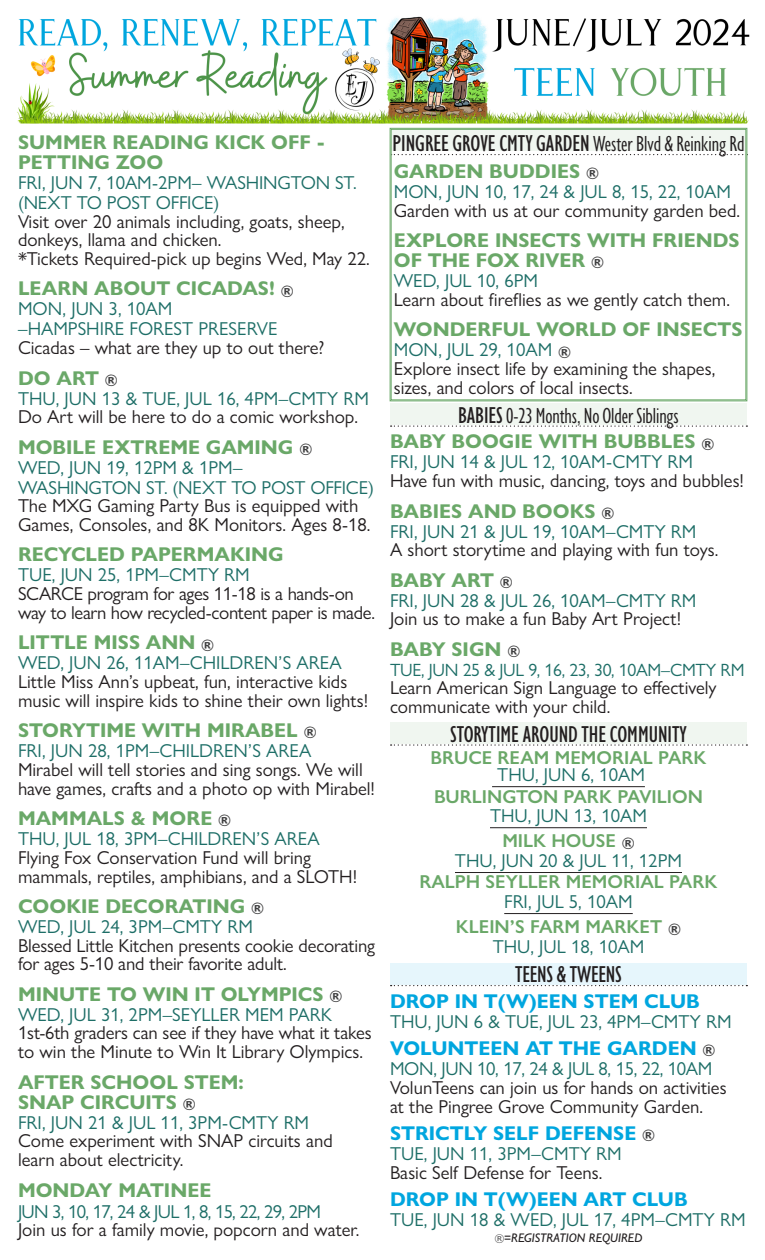
<style>
.page{position:relative;width:765px;height:1260px;background:#fff}
.page>*{position:absolute;margin:0;border:0;box-sizing:border-box;transform-origin:0 0}
.t1{font:500 condensed 23.75px "Gill Sans Nova";color:#231f20}
.t2{font:condensed 22.5px "Gill Sans Nova";letter-spacing:-.005em;color:#231f20}
.Youth_Header{font:700 20px/20px "Gill Sans Nova";color:#6aa868}
.Teen_Header_New{font:700 20px "Gill Sans Nova";color:#00a6df}
.Body{font:18.75px/18.8px "Gill Sans Nova";color:#231f20}
.Adult_Subhead{font:18.75px/20px "Gill Sans Nova";color:#1d6e67}
.Adult_Subhead-2{font:600 18.75px "Gill Sans Nova";color:#6aa868}
.Body-2{font:18.75px/18.8px "Gill Sans Nova";letter-spacing:-.02em;color:#231f20}
.Adult_Subhead-3{font:18.75px "Gill Sans Nova";letter-spacing:-.04em;color:#1d6e67}
.Adult_Subhead-4{font:18.75px "Gill Sans Nova";letter-spacing:-.02em;color:#1d6e67}
.Adult_Subhead-5{font:17.75px "Gill Sans Nova";letter-spacing:-.02em;color:#1d6e67}
.Body-3{font:italic 500 12.5px "Gill Sans Nova";color:#231f20}
.s1{font-size:16.25px;color:#3e3e3f}
.s2{font-weight:400;font-size:22.5px}
.s3{font-weight:700;font-size:16.25px;color:#3e3e3f}
.s4{font-weight:500;font-size:23.75px}
.s5{font-weight:400;color:#3e3e3f}
</style>
<div class="page">
<img style="left:17px;top:16px;width:733px;height:971px">
<div style="left:390px;top:722px;width:357px;height:22px;background:#f0f6f0"></div>
<div style="left:390px;top:403px;width:357px;height:22px;background:#f0f6f0"></div>
<div style="left:390px;top:963px;width:357px;height:22px;background:#e6f6fc"></div>
<svg style="left:391px;top:425px;width:356px;height:2px"></svg>
<svg style="left:391px;top:744px;width:356px;height:2px"></svg>
<hr style="left:492px;top:786px;width:153px;height:1px;background:#231f20">
<hr style="left:490px;top:827px;width:157px;height:1px;background:#231f20">
<hr style="left:455px;top:872px;width:227px;height:1px;background:#231f20">
<hr style="left:504px;top:913px;width:129px;height:1px;background:#231f20">
<svg style="left:391px;top:985px;width:356px;height:1px"></svg>
<svg style="left:390px;top:128px;width:357px;height:273px"></svg>
<div style="left:391px;top:129px;width:355px;height:271px;border:1px solid #6aa868"></div>
<p class="Youth_Header" style="left:18px;top:132px;width:309px">SUMMER READING KICK OFF -<br>PETTING ZOO</p>
<p class="Adult_Subhead" style="left:18px;top:172px;width:340px">FRI, JUN 7, 10AM-2PM– WASHINGTON ST. (NEXT TO POST OFFICE)</p>
<p class="Body" style="left:18px;top:212px;width:353px">Visit over 20 animals including, goats, sheep, donkeys, llama and chicken.<br>*Tickets Required-pick up begins Wed, May 22.</p>
<p class="Youth_Header" style="left:18px;top:279px;width:277px">LEARN ABOUT CICADAS! <span class="s1">®</span></p>
<p class="Adult_Subhead" style="left:18px;top:299px;width:156px">MON, JUN 3, 10AM</p>
<p class="Adult_Subhead" style="left:18px;top:319px;width:261px">–HAMPSHIRE FOREST PRESERVE</p>
<p class="Body" style="left:18px;top:338px;width:308px">Cicadas – what are they up to out there?</p>
<p class="Youth_Header" style="left:18px;top:368px;width:101px">DO ART <span class="s1">®</span></p>
<p class="Adult_Subhead" style="left:18px;top:388px;width:353px">THU, JUN 13 &amp; TUE, JUL 16, 4PM–CMTY RM</p>
<p class="Body" style="left:18px;top:407px;width:342px">Do Art will be here to do a comic workshop.</p>
<p class="Youth_Header" style="left:18px;top:437px;width:296px">MOBILE EXTREME GAMING <span class="s1">®</span></p>
<p class="Adult_Subhead" style="left:18px;top:457px;width:226px">WED, JUN 19, 12PM &amp; 1PM–</p>
<p class="Adult_Subhead" style="left:18px;top:477px;width:358px">WASHINGTON ST. (NEXT TO POST OFFICE)</p>
<p class="Body" style="left:18px;top:496px;width:354px">The MXG Gaming Party Bus is equipped with<br>Games, Consoles, and 8K Monitors. Ages 8-18.</p>
<p class="Youth_Header" style="left:18px;top:545px;width:267px">RECYCLED PAPERMAKING</p>
<p class="Adult_Subhead" style="left:18px;top:565px;width:233px">TUE, JUN 25, 1PM–CMTY RM</p>
<p class="Body-2" style="left:18px;top:584px;width:359px">SCARCE program for ages 11-18 is a hands-on way to learn how recycled-content paper is made.</p>
<p class="Youth_Header" style="left:18px;top:632px;width:198px">LITTLE MISS ANN <span class="s1">®</span></p>
<p class="Adult_Subhead" style="left:18px;top:653px;width:325px">WED, JUN 26, 11AM–CHILDREN’S AREA</p>
<p class="Body" style="left:18px;top:672px;width:352px">Little Miss Ann’s upbeat, fun, interactive kids music will inspire kids to shine their own lights!</p>
<p class="Youth_Header" style="left:18px;top:720px;width:300px">STORYTIME WITH MIRABEL <span class="s1">®</span></p>
<p class="Adult_Subhead" style="left:18px;top:741px;width:295px">FRI, JUN 28, 1PM–CHILDREN’S AREA</p>
<p class="Body" style="left:18px;top:760px;width:359px">Mirabel will tell stories and sing songs. We will have games, crafts and a photo op with Mirabel!</p>
<p class="Youth_Header" style="left:18px;top:808px;width:215px">MAMMALS &amp; MORE <span class="s1">®</span></p>
<p class="Adult_Subhead" style="left:18px;top:828px;width:303px">THU, JUL 18, 3PM–CHILDREN’S AREA</p>
<p class="Body" style="left:18px;top:848px;width:341px">Flying Fox Conservation Fund will bring mammals, reptiles, amphibians, and a SLOTH!</p>
<p class="Youth_Header" style="left:18px;top:896px;width:248px">COOKIE DECORATING <span class="s1">®</span></p>
<p class="Adult_Subhead" style="left:18px;top:916px;width:237px">WED, JUL 24, 3PM–CMTY RM</p>
<p class="Body" style="left:18px;top:936px;width:359px">Blessed Little Kitchen presents cookie decorating for ages 5-10 and their favorite adult.</p>
<p class="Youth_Header" style="left:18px;top:984px;width:326px">MINUTE TO WIN IT OLYMPICS <span class="s1">®</span></p>
<p class="Adult_Subhead" style="left:18px;top:1004px;width:316px">WED, JUL 31, 2PM–SEYLLER MEM PARK</p>
<p class="Body" style="left:18px;top:1024px;width:355px">1st-6th graders can see if they have what it takes to win the Minute to Win It Library Olympics.</p>
<p class="Youth_Header" style="left:18px;top:1072px;width:227px">AFTER SCHOOL STEM:<br>SNAP CIRCUITS <span class="s1">®</span></p>
<p class="Adult_Subhead" style="left:18px;top:1112px;width:293px">FRI, JUN 21 &amp; JUL 11, 3PM-CMTY RM</p>
<p class="Body" style="left:18px;top:1131px;width:316px">Come experiment with SNAP circuits and learn about electricity.</p>
<p class="Youth_Header" style="left:18px;top:1180px;width:195px">MONDAY MATINEE</p>
<p class="Adult_Subhead-3" style="left:18px;top:1200px;width:304px">JUN 3, 10, 17, 24 &amp; JUL 1, 8, 15, 22, 29, 2PM</p>
<p class="Body" style="left:18px;top:1221px;width:343px">Join us for a family movie, popcorn and water.</p>
<p class="t1" style="left:393px;top:128px;width:353px">PINGREE GROVE CMTY GARDEN <span class="s2">Wester Blvd &amp; Reinking Rd</span></p>
<p class="Youth_Header" style="left:394px;top:161px;width:207px">GARDEN BUDDIES <span class="s1">®</span></p>
<p class="Adult_Subhead" style="left:394px;top:182px;width:339px">MON, JUN 10, 17, 24 &amp; JUL 8, 15, 22, 10AM</p>
<p class="Body" style="left:394px;top:201px;width:348px">Garden with us at our community garden bed.</p>
<p class="Youth_Header" style="left:394px;top:230px;width:347px">EXPLORE INSECTS WITH FRIENDS<br>OF THE FOX RIVER <span class="s1">®</span></p>
<p class="Adult_Subhead" style="left:394px;top:271px;width:146px">WED, JUL 10, 6PM</p>
<p class="Body" style="left:394px;top:290px;width:338px">Learn about fireflies as we gently catch them.</p>
<p class="Youth_Header" style="left:394px;top:319px;width:350px">WONDERFUL WORLD OF INSECTS</p>
<p class="Adult_Subhead" style="left:394px;top:340px;width:179px">MON, JUL 29, 10AM <span class="s3">®</span></p>
<p class="Body" style="left:394px;top:359px;width:323px">Explore insect life by examining the shapes, sizes, and colors of local insects.</p>
<p class="t2" style="left:458px;top:401px;width:222px"><span class="s4">BABIES</span> 0-23 Months, No Older Siblings</p>
<p class="Youth_Header" style="left:390px;top:432px;width:326px">BABY BOOGIE WITH BUBBLES <span class="s1">®</span></p>
<p class="Adult_Subhead" style="left:390px;top:452px;width:305px">FRI, JUN 14 &amp; JUL 12, 10AM-CMTY RM</p>
<p class="Body" style="left:390px;top:471px;width:356px">Have fun with music, dancing, toys and bubbles!</p>
<p class="Youth_Header" style="left:390px;top:501px;width:226px">BABIES AND BOOKS <span class="s1">®</span></p>
<p class="Adult_Subhead" style="left:390px;top:521px;width:308px">FRI, JUN 21 &amp; JUL 19, 10AM–CMTY RM</p>
<p class="Body" style="left:390px;top:540px;width:330px">A short storytime and playing with fun toys.</p>
<p class="Youth_Header" style="left:390px;top:570px;width:124px">BABY ART <span class="s1">®</span></p>
<p class="Adult_Subhead" style="left:390px;top:590px;width:308px">FRI, JUN 28 &amp; JUL 26, 10AM–CMTY RM</p>
<p class="Body" style="left:390px;top:609px;width:293px">Join us to make a fun Baby Art Project!</p>
<p class="Youth_Header" style="left:390px;top:639px;width:132px">BABY SIGN <span class="s1">®</span></p>
<p class="Adult_Subhead-5" style="left:390px;top:659px;width:356px">TUE, JUN 25 &amp; JUL 9, 16, 23, 30, 10AM–CMTY RM</p>
<p class="Body" style="left:390px;top:679px;width:328px">Learn American Sign Language to effectively communicate with your child.</p>
<p class="t1" style="left:450px;top:719px;width:238px">STORYTIME AROUND THE COMMUNITY</p>
<p class="Adult_Subhead-2" style="left:430px;top:747px;width:278px">BRUCE REAM MEMORIAL PARK</p>
<p class="Adult_Subhead" style="left:497px;top:764px;width:149px">THU, JUN 6, 10AM</p>
<p class="Adult_Subhead-2" style="left:434px;top:785px;width:270px">BURLINGTON PARK PAVILION</p>
<p class="Adult_Subhead" style="left:490px;top:805px;width:158px">THU, JUN 13, 10AM</p>
<p class="Adult_Subhead-2" style="left:502px;top:829px;width:134px">MILK HOUSE <span class="s3">®</span></p>
<p class="Adult_Subhead" style="left:455px;top:850px;width:229px">THU, JUN 20 &amp; JUL 11, 12PM</p>
<p class="Adult_Subhead-2" style="left:419px;top:871px;width:300px">RALPH SEYLLER MEMORIAL PARK</p>
<p class="Adult_Subhead" style="left:504px;top:891px;width:130px">FRI, JUL 5, 10AM</p>
<p class="Adult_Subhead-2" style="left:456px;top:915px;width:227px">KLEIN’S FARM MARKET <span class="s3">®</span></p>
<p class="Adult_Subhead" style="left:493px;top:937px;width:153px">THU, JUL 18, 10AM</p>
<p class="t1" style="left:515px;top:959px;width:108px">TEENS &amp; TWEENS</p>
<p class="Teen_Header_New" style="left:390px;top:989px;width:311px">DROP IN T(W)EEN STEM CLUB</p>
<p class="Adult_Subhead" style="left:390px;top:1011px;width:343px">THU, JUN 6 &amp; TUE, JUL 23, 4PM–CMTY RM</p>
<p class="Teen_Header_New" style="left:390px;top:1036px;width:327px">VOLUNTEEN AT THE GARDEN <span class="s1">®</span></p>
<p class="Adult_Subhead-4" style="left:390px;top:1057px;width:324px">MON, JUN 10, 17, 24 &amp; JUL 8, 15, 22, 10AM</p>
<p class="Body" style="left:390px;top:1078px;width:338px">VolunTeens can join us for hands on activities at the Pingree Grove Community Garden.</p>
<p class="Teen_Header_New" style="left:390px;top:1121px;width:267px">STRICTLY SELF DEFENSE <span class="s1">®</span></p>
<p class="Adult_Subhead" style="left:390px;top:1143px;width:233px">TUE, JUN 11, 3PM–CMTY RM</p>
<p class="Body" style="left:390px;top:1163px;width:214px">Basic Self Defense for Teens.</p>
<p class="Teen_Header_New" style="left:390px;top:1187px;width:299px">DROP IN T(W)EEN ART CLUB</p>
<p class="Adult_Subhead" style="left:390px;top:1209px;width:357px">TUE, JUN 18 &amp; WED, JUL 17, 4PM–CMTY RM</p>
<p class="Body-3" style="left:494px;top:1230px;width:150px"><span class="s5">®</span>=REGISTRATION REQUIRED</p>
</div>
